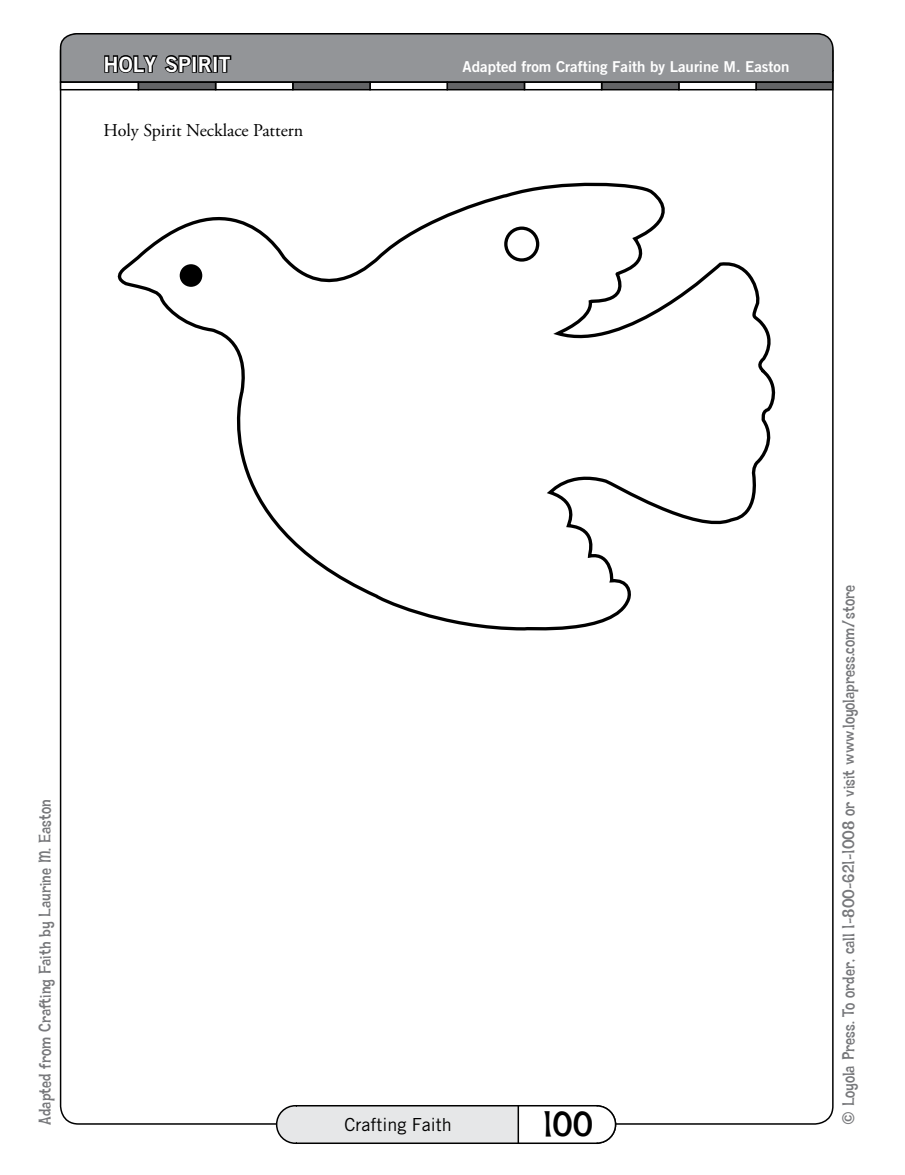
<style>
.page{position:relative;width:905px;height:1175px;background:#fff}
.page>*{position:absolute;margin:0;border:0;box-sizing:border-box;transform-origin:0 0}
.t1{font:34.5px "Hawaiian Aloha BTN";color:#000}
.t2{font:21px "Trade Gothic LT Std Bd 2";color:#fff}
.t3{font:18px "Adobe Garamond Pro";color:#000}
.t4{font:18px "Trade Gothic LT Std";color:#000}
.t5{font:16.5px "Hawaiian Aloha BTN";color:#77787b}
.t6{font:15px "Trade Gothic LT Std Bd 2";color:#fff}
</style>
<div class="page">
<div style="left:60px;top:81px;width:79px;height:9px;border:2px solid #000"></div>
<div style="left:756px;top:82px;width:76px;height:8px;background:#636466"></div>
<div style="left:755px;top:81px;width:78px;height:9px;border:2px solid #000"></div>
<div style="left:678px;top:81px;width:78px;height:9px;border:2px solid #000"></div>
<div style="left:601px;top:82px;width:77px;height:8px;background:#636466"></div>
<div style="left:601px;top:81px;width:78px;height:9px;border:2px solid #000"></div>
<div style="left:523px;top:81px;width:79px;height:9px;border:2px solid #000"></div>
<div style="left:447px;top:82px;width:77px;height:8px;background:#636466"></div>
<div style="left:446px;top:81px;width:79px;height:9px;border:2px solid #000"></div>
<div style="left:369px;top:81px;width:79px;height:9px;border:2px solid #000"></div>
<div style="left:293px;top:82px;width:77px;height:8px;background:#636466"></div>
<div style="left:292px;top:81px;width:79px;height:9px;border:2px solid #000"></div>
<div style="left:215px;top:81px;width:78px;height:9px;border:2px solid #000"></div>
<div style="left:138px;top:82px;width:77px;height:8px;background:#636466"></div>
<div style="left:138px;top:81px;width:78px;height:9px;border:2px solid #000"></div>
<svg style="left:275px;top:1105px;width:342px;height:39px"></svg>
<svg style="left:59px;top:33px;width:775px;height:51px;background:#848689"></svg>
<svg style="left:117px;top:182px;width:659px;height:449px"></svg>
<div style="left:180px;top:264px;width:22px;height:23px;background:#000;border-radius:50%"></div>
<div style="left:506px;top:228px;width:31px;height:32px;background:#fff;border-radius:50%"></div>
<div style="left:504px;top:226px;width:35px;height:36px;border:3px solid #000;border-radius:50%"></div>
<p class="t2" style="left:104px;top:51px;width:129px">HOLY SPIRIT</p>
<p class="t6" style="left:462px;top:57px;width:328px">Adapted from Crafting Faith by Laurine M. Easton</p>
<p class="t3" style="left:104px;top:120px;width:201px">Holy Spirit Necklace Pattern</p>
<p class="t5" style="left:35px;top:1124px;width:327px;rotate:-90deg">Adapted from Crafting Faith by Laurine M. Easton</p>
<p class="t4" style="left:344px;top:1113px;width:109px">Crafting Faith</p>
<h1 class="t1" style="left:543px;top:1102px;width:51px">100</h1>
<p class="t5" style="left:838px;top:1124px;width:541px;rotate:-90deg">© Loyola Press. To order, call 1-800-621-1008 or visit www.loyolapress.com/store</p>
</div>
